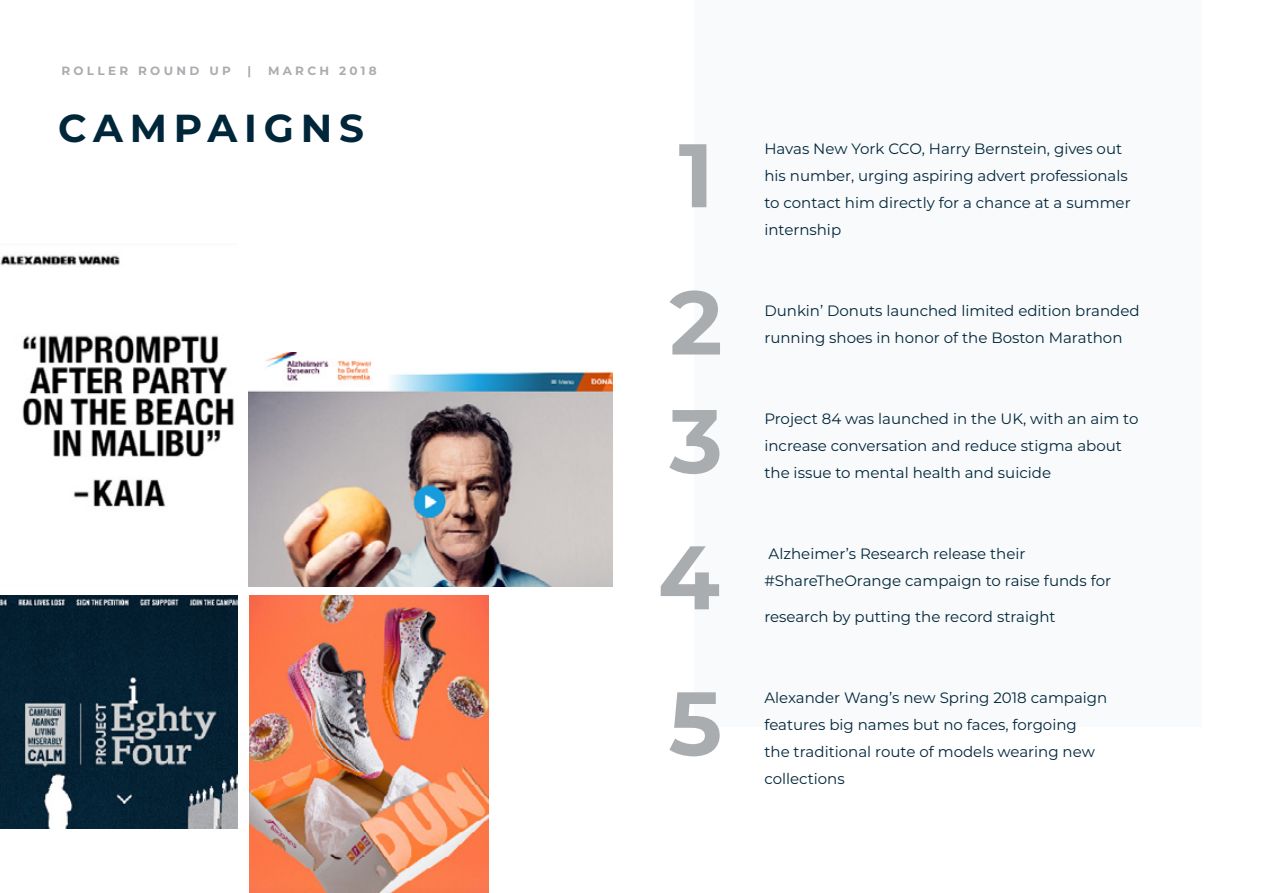
<style>
.page{position:relative;width:1263px;height:893px;background:#fff}
.page>*{position:absolute;margin:0;border:0;box-sizing:border-box;transform-origin:0 0}
.t1{font:700 90px/147.3px "Montserrat";color:#aaadb0}
.t2{font:700 39px "Montserrat";letter-spacing:.175em;color:#00263a}
.t3{font:15px/27px "Montserrat";color:#00263a}
.t4{font:700 12px "Montserrat";letter-spacing:.275em;color:#aaadb0}
</style>
<div class="page">
<div style="left:694px;top:0;width:507px;height:726px;background:#f9fafb"></div>
<img style="left:0;top:255px;width:234px;height:252px">
<img style="left:0;top:595px;width:238px;height:233px">
<img style="left:248px;top:353px;width:364px;height:233px">
<img style="left:250px;top:595px;width:238px;height:298px">
<p class="t4" style="left:61px;top:62px;width:171px">ROLLER ROUND UP</p>
<p class="t4" style="left:248px;top:62px;width:5px">|</p>
<p class="t4" style="left:268px;top:62px;width:110px">MARCH 2018</p>
<h2 class="t2" style="left:58px;top:100px;width:307px">CAMPAIGNS</h2>
<h1 class="t1" style="left:669px;top:97px;width:55px">1<br>2</h1>
<h1 class="t1" style="left:658px;top:368px;width:66px;line-height:136.2px">3<br>4</h1>
<h1 class="t1" style="left:668px;top:645px;width:55px">5</h1>
<p class="t3" style="left:764px;top:135px;width:368px">Havas New York CCO, Harry Bernstein, gives out his number, urging aspiring advert professionals to contact him directly for a chance at a summer internship</p>
<p class="t3" style="left:764px;top:297px;width:377px">Dunkin’ Donuts launched limited edition branded running shoes in honor of the Boston Marathon</p>
<p class="t3" style="left:764px;top:405px;width:375px">Project 84 was launched in the UK, with an aim to increase conversation and reduce stigma about the issue to mental health and suicide</p>
<p class="t3" style="left:764px;top:540px;width:348px">Alzheimer’s Research release their #ShareTheOrange campaign to raise funds for</p>
<p class="t3" style="left:764px;top:603px;width:293px">research by putting the record straight</p>
<p class="t3" style="left:764px;top:684px;width:344px">Alexander Wang’s new Spring 2018 campaign features big names but no faces, forgoing<br>the traditional route of models wearing new collections</p>
</div>
